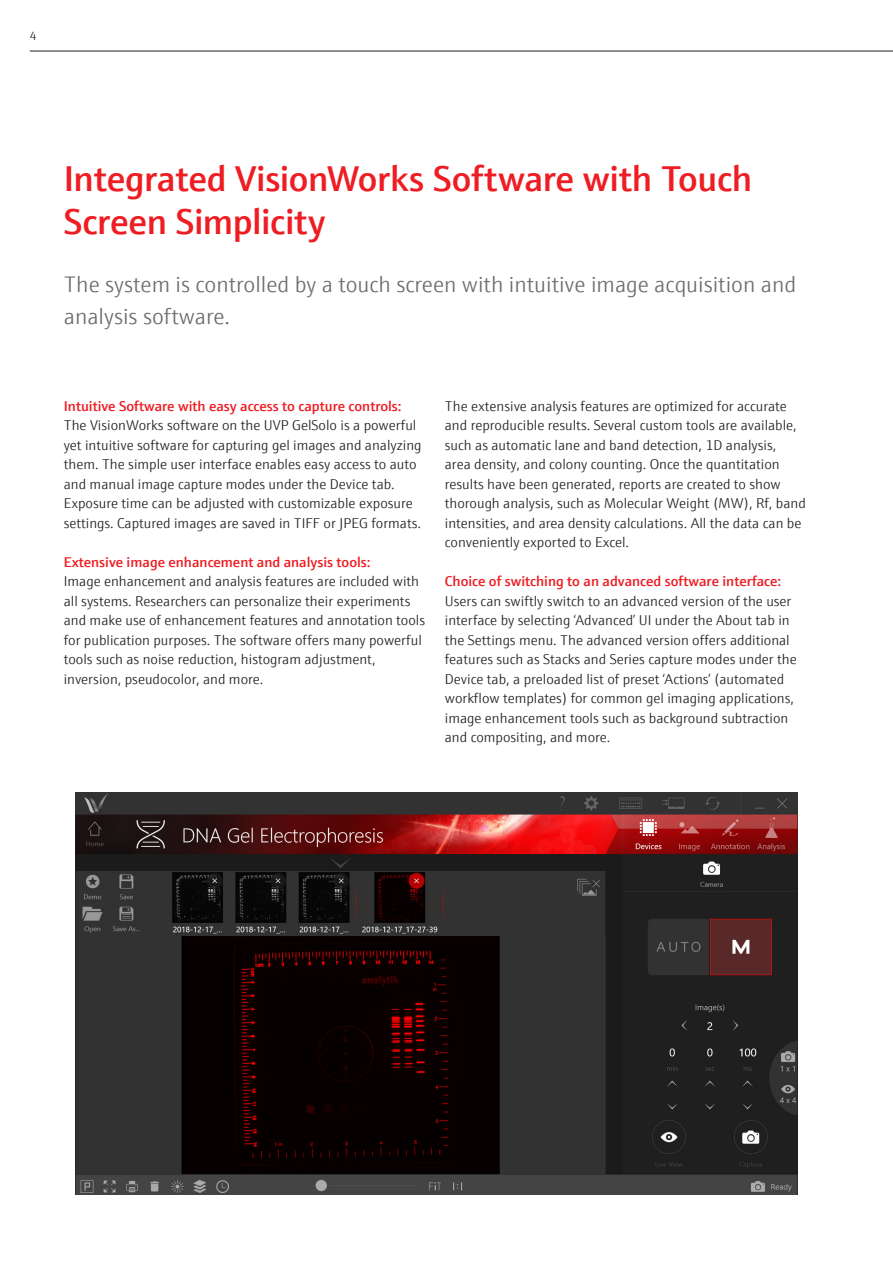
<style>
.page{position:relative;width:893px;height:1263px;background:#fff}
.page>*{position:absolute;margin:0;border:0;box-sizing:border-box;transform-origin:0 0}
.Innenseiten_Überschr{font:600 36px/43.2px "E+H Sans";letter-spacing:-.005em;color:#ee1d23}
.Innenseiten_Einleitu{font:300 22.5px/32.4px "E+H Sans";color:#6c6d70}
.Innenseiten_Fließtex{font:300 14.25px/19.5px "E+H Sans";color:#231f20}
.Innenseiten_Fließtex-2{font:600 14.25px "E+H Sans";color:#ee1d23}
.t1{font:300 12px "E+H Sans";color:#231f20}
</style>
<div class="page">
<img style="left:76px;top:792px;width:722px;height:402px">
<hr style="left:30px;top:51px;width:863px;height:1px;background:#231f20">
<p class="t1" style="left:30px;top:27px;width:8px">4</p>
<p class="Innenseiten_Überschr" style="left:64px;top:154px;width:690px">Integrated VisionWorks Software with Touch<br>Screen Simplicity</p>
<p class="Innenseiten_Einleitu" style="left:64px;top:266px;width:734px">The system is controlled by a touch screen with intuitive image acquisition and analysis software.</p>
<p class="Innenseiten_Fließtex-2" style="left:64px;top:395px;width:339px">Intuitive Software with easy access to capture controls:</p>
<p class="Innenseiten_Fließtex" style="left:64px;top:415px;width:359px">The VisionWorks software on the UVP GelSolo is a powerful yet intuitive software for capturing gel images and analyzing them. The simple user interface enables easy access to auto and manual image capture modes under the Device tab.<br>Exposure time can be adjusted with customizable exposure settings. Captured images are saved in TIFF or JPEG formats.</p>
<p class="Innenseiten_Fließtex-2" style="left:64px;top:551px;width:308px">Extensive image enhancement and analysis tools:</p>
<p class="Innenseiten_Fließtex" style="left:64px;top:571px;width:363px">Image enhancement and analysis features are included with all systems. Researchers can personalize their experiments and make use of enhancement features and annotation tools for publication purposes. The software offers many powerful tools such as noise reduction, histogram adjustment, inversion, pseudocolor, and more.</p>
<p class="Innenseiten_Fließtex" style="left:445px;top:395px;width:362px">The extensive analysis features are optimized for accurate and reproducible results. Several custom tools are available, such as automatic lane and band detection, 1D analysis,<br>area density, and colony counting. Once the quantitation results have been generated, reports are created to show thorough analysis, such as Molecular Weight (MW), Rf, band intensities, and area density calculations. All the data can be conveniently exported to Excel.</p>
<p class="Innenseiten_Fließtex-2" style="left:445px;top:570px;width:338px">Choice of switching to an advanced software interface:</p>
<p class="Innenseiten_Fließtex" style="left:445px;top:590px;width:353px">Users can swiftly switch to an advanced version of the user interface by selecting ‘Advanced’ UI under the About tab in the Settings menu. The advanced version offers additional features such as Stacks and Series capture modes under the Device tab, a preloaded list of preset ‘Actions’ (automated workflow templates) for common gel imaging applications, image enhancement tools such as background subtraction and compositing, and more.</p>
</div>
